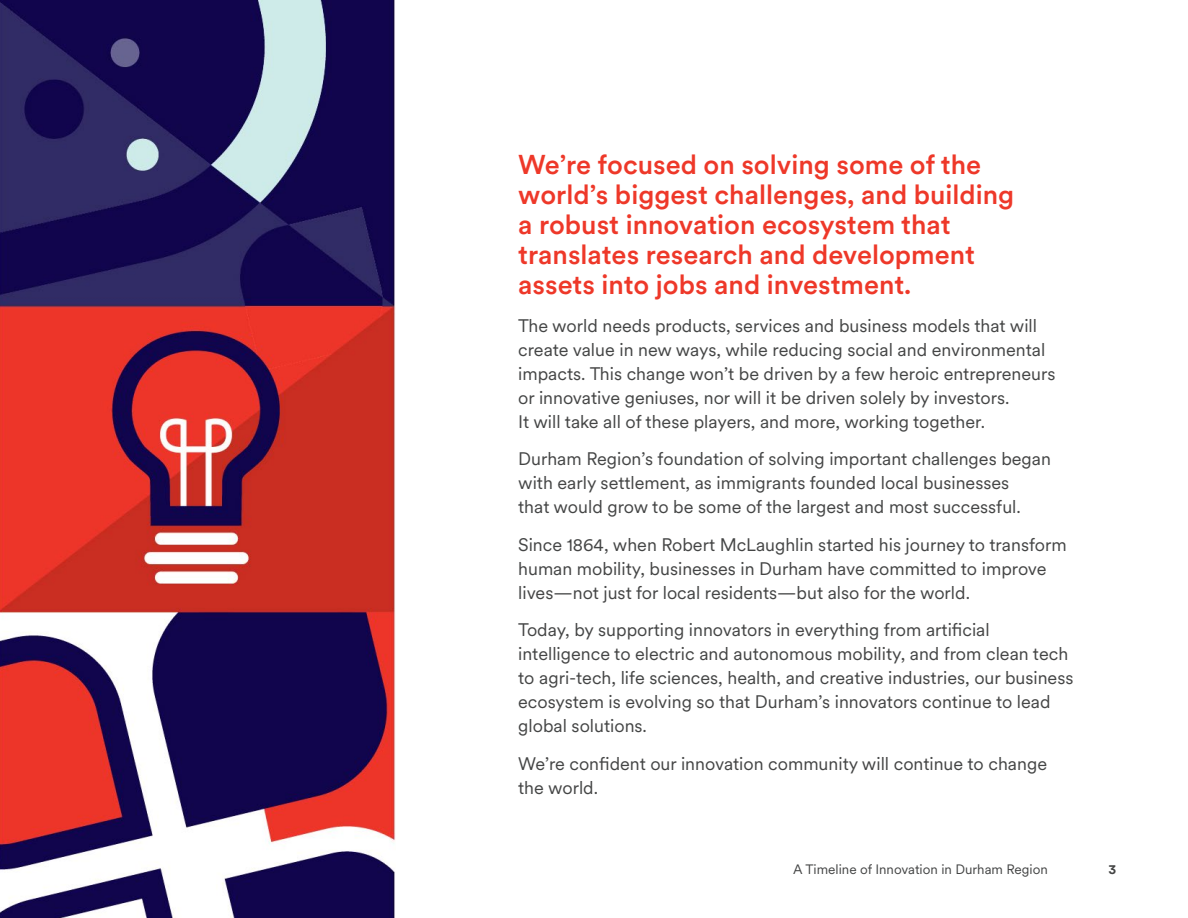
<style>
.page{position:relative;width:1188px;height:918px;background:#fff}
.page>*{position:absolute;margin:0;border:0;box-sizing:border-box;transform-origin:0 0}
.Body{font:500 27px/30px "Circular XX";color:#ee3829}
.Body-2{font:18px/24px "Circular XX";color:#444545}
.Body__No_Rag{font:18px/24px "Circular XX";color:#444545}
.t1{font:13.5px "Circular XX";color:#444545}
.t2{font:700 13.5px "Circular XX";color:#444545}
</style>
<div class="page">
<img style="left:0;top:0;width:395px;height:918px">
<p class="Body" style="left:518px;top:148px;width:498px">We’re focused on solving some of the world’s biggest challenges, and building a robust innovation ecosystem that translates research and development assets into jobs and investment.</p>
<p class="Body-2" style="left:518px;top:312px;width:539px">The world needs products, services and business models that will create value in new ways, while reducing social and environmental impacts. This change won’t be driven by a few heroic entrepreneurs or innovative geniuses, nor will it be driven solely by investors.<br>It will take all of these players, and more, working together.</p>
<p class="Body-2" style="left:518px;top:446px;width:534px">Durham Region’s foundation of solving important challenges began with early settlement, as immigrants founded local businesses<br>that would grow to be some of the largest and most successful.</p>
<p class="Body-2" style="left:518px;top:531px;width:550px">Since 1864, when Robert McLaughlin started his journey to transform human mobility, businesses in Durham have committed to improve lives—not just for local residents—but also for the world.</p>
<p class="Body__No_Rag" style="left:518px;top:617px;width:557px">Today, by supporting innovators in everything from artificial intelligence to electric and autonomous mobility, and from clean tech to agri-tech, life sciences, health, and creative industries, our business ecosystem is evolving so that Durham’s innovators continue to lead global solutions.</p>
<p class="Body__No_Rag" style="left:518px;top:750px;width:530px">We’re confident our innovation community will continue to change the world.</p>
<p class="t1" style="left:793px;top:860px;width:256px">A Timeline of Innovation in Durham Region</p>
<p class="t2" style="left:1108px;top:860px;width:9px">3</p>
</div>
